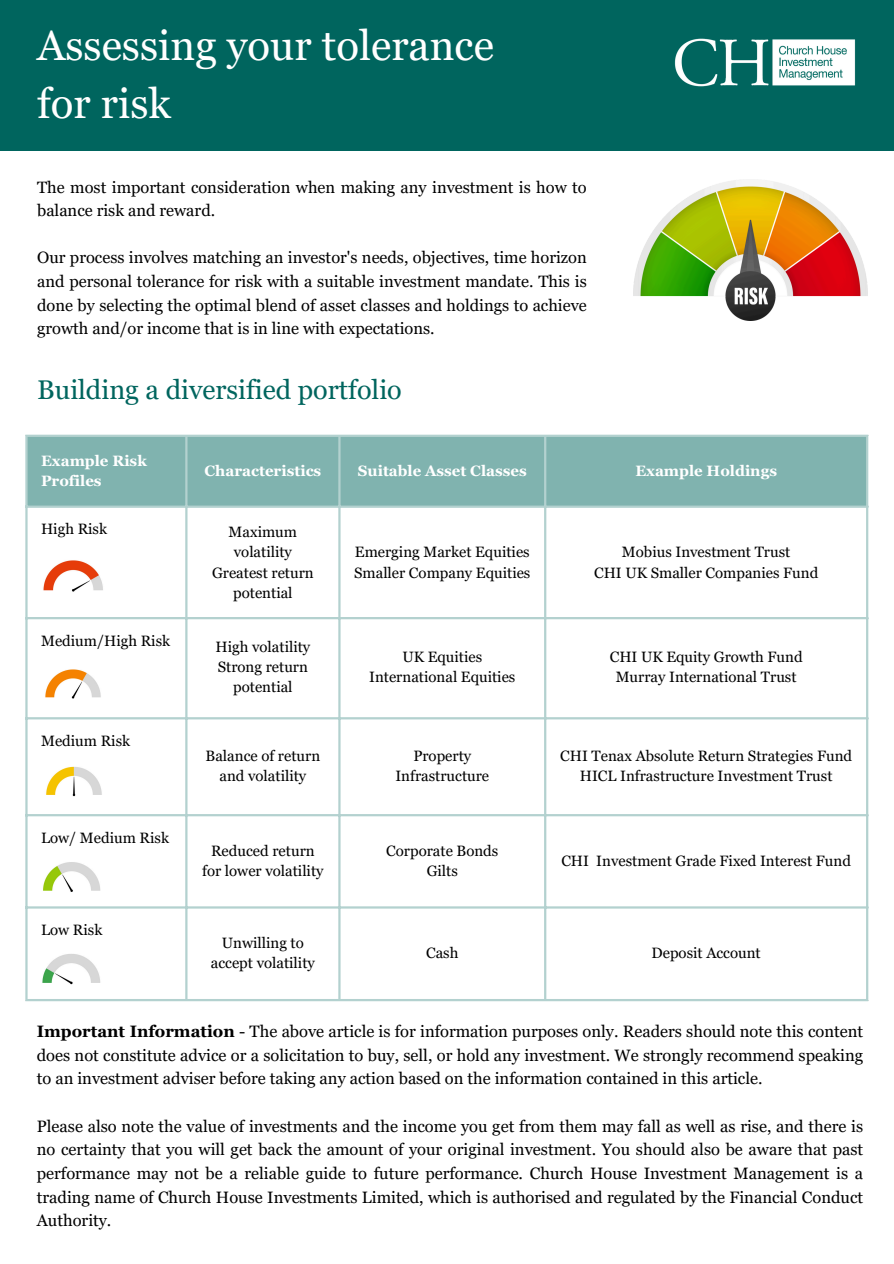
<style>
.page{position:relative;width:894px;height:1264px;background:#fff}
.page>*{position:absolute;margin:0;border:0;box-sizing:border-box;transform-origin:0 0}
.t1{font:42px/58.5px "Georgia Pro";color:#fff}
.t2{font:27px "Georgia Pro";color:#00655e}
.t3{font:16.5px/23.7px "Georgia Pro";color:#000;text-align:justify}
.t4{font:15px/20.2px "Georgia Pro";color:#000;text-align:center}
.t5{font:700 15px/20.2px "Georgia Pro";color:#fff}
.s1{font-weight:700}
</style>
<div class="page">
<div style="left:0;top:0;width:893px;height:151px;background:#00655e"></div>
<img style="left:674px;top:38px;width:182px;height:49px">
<div style="left:28px;top:437px;width:837px;height:68px;background:#80b3af"></div>
<hr style="left:25px;top:437px;width:3px;height:561px;background:#b3d1cf">
<hr style="left:185px;top:437px;width:2px;height:561px;background:#b3d1cf">
<hr style="left:338px;top:437px;width:2px;height:561px;background:#b3d1cf">
<hr style="left:544px;top:437px;width:2px;height:561px;background:#b3d1cf">
<hr style="left:865px;top:437px;width:3px;height:561px;background:#b3d1cf">
<hr style="left:25px;top:434px;width:843px;height:3px;background:#b3d1cf">
<hr style="left:25px;top:505px;width:843px;height:3px;background:#b3d1cf">
<hr style="left:25px;top:617px;width:843px;height:2px;background:#b3d1cf">
<hr style="left:25px;top:717px;width:843px;height:2px;background:#b3d1cf">
<hr style="left:25px;top:814px;width:843px;height:2px;background:#b3d1cf">
<hr style="left:25px;top:906px;width:843px;height:2px;background:#b3d1cf">
<hr style="left:25px;top:998px;width:843px;height:3px;background:#b3d1cf">
<img style="left:42px;top:954px;width:59px;height:31px">
<img style="left:43px;top:862px;width:58px;height:30px">
<img style="left:45px;top:669px;width:56px;height:30px">
<img style="left:46px;top:766px;width:56px;height:31px">
<img style="left:43px;top:560px;width:60px;height:32px">
<img style="left:633px;top:180px;width:234px;height:141px">
<p class="t1" style="left:37px;top:16px;width:458px">Assessing your tolerance for risk</p>
<p class="t3" style="left:37px;top:175px;width:551px">The most important consideration when making any investment is how to balance risk and reward.</p>
<p class="t3" style="left:37px;top:246px;width:551px">Our process involves matching an investor's needs, objectives, time horizon and personal tolerance for risk with a suitable investment mandate. This is done by selecting the optimal blend of asset classes and holdings to achieve growth and/or income that is in line with expectations.</p>
<p class="t2" style="left:37px;top:374px;width:366px">Building a diversified portfolio</p>
<p class="t5" style="left:41px;top:451px;width:107px">Example Risk<br>Profiles</p>
<p class="t5" style="left:204px;top:461px;width:118px">Characteristics</p>
<p class="t5" style="left:358px;top:461px;width:170px">Suitable Asset Classes</p>
<p class="t5" style="left:635px;top:461px;width:143px">Example Holdings</p>
<h2 class="t4" style="left:41px;top:519px;width:68px">High Risk</h2>
<p class="t4" style="left:228px;top:521px;width:70px">Maximum volatility</p>
<p class="t4" style="left:212px;top:562px;width:103px">Greatest return potential</p>
<p class="t4" style="left:355px;top:542px;width:176px">Emerging Market Equities</p>
<p class="t4" style="left:354px;top:562px;width:178px">Smaller Company Equities</p>
<p class="t4" style="left:621px;top:542px;width:170px">Mobius Investment Trust</p>
<p class="t4" style="left:594px;top:562px;width:226px">CHI UK Smaller Companies Fund</p>
<p class="t4" style="left:41px;top:630px;width:131px">Medium/High Risk</p>
<p class="t4" style="left:215px;top:636px;width:96px">High volatility</p>
<p class="t4" style="left:218px;top:656px;width:92px">Strong return potential</p>
<p class="t4" style="left:41px;top:730px;width:91px">Medium Risk</p>
<p class="t4" style="left:402px;top:646px;width:81px">UK Equities</p>
<p class="t4" style="left:369px;top:667px;width:148px">International Equities</p>
<p class="t4" style="left:41px;top:827px;width:129px">Low/ Medium Risk</p>
<p class="t4" style="left:205px;top:745px;width:116px">Balance of return and volatility</p>
<p class="t4" style="left:413px;top:745px;width:59px">Property</p>
<p class="t4" style="left:395px;top:766px;width:95px">Infrastructure</p>
<p class="t4" style="left:202px;top:840px;width:123px">Reduced return for lower volatility</p>
<p class="t4" style="left:386px;top:840px;width:114px">Corporate Bonds</p>
<p class="t4" style="left:426px;top:860px;width:33px">Gilts</p>
<p class="t4" style="left:609px;top:646px;width:194px">CHI UK Equity Growth Fund</p>
<p class="t4" style="left:615px;top:667px;width:182px">Murray International Trust</p>
<p class="t4" style="left:560px;top:745px;width:293px">CHI Tenax Absolute Return Strategies Fund</p>
<p class="t4" style="left:579px;top:766px;width:254px">HICL Infrastructure Investment Trust</p>
<p class="t4" style="left:561px;top:850px;width:291px">CHI Investment Grade Fixed Interest Fund</p>
<p class="t4" style="left:41px;top:919px;width:63px">Low Risk</p>
<p class="t4" style="left:211px;top:932px;width:105px">Unwilling to accept volatility</p>
<p class="t4" style="left:426px;top:942px;width:34px">Cash</p>
<p class="t4" style="left:651px;top:942px;width:111px">Deposit Account</p>
<p class="t3" style="left:37px;top:1019px;width:827px"><span class="s1">Important Information</span> - The above article is for information purposes only. Readers should note this content does not constitute advice or a solicitation to buy, sell, or hold any investment. We strongly recommend speaking to an investment adviser before taking any action based on the information contained in this article.</p>
<p class="t3" style="left:37px;top:1114px;width:827px">Please also note the value of investments and the income you get from them may fall as well as rise, and there is no certainty that you will get back the amount of your original investment. You should also be aware that past performance may not be a reliable guide to future performance. Church House Investment Management is a trading name of Church House Investments Limited, which is authorised and regulated by the Financial Conduct Authority.</p>
</div>
